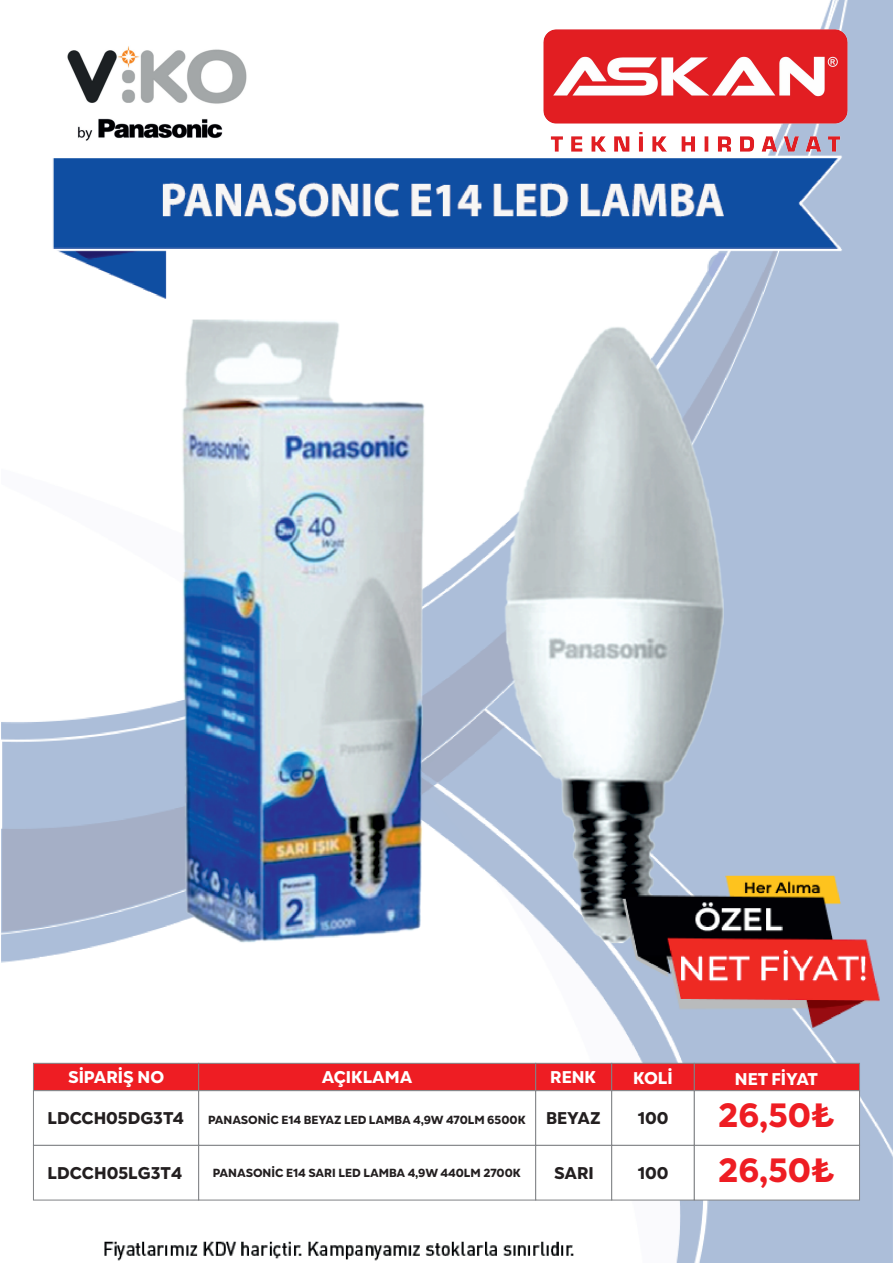
<style>
.page{position:relative;width:893px;height:1263px;background:#fff}
.page>*{position:absolute;margin:0;border:0;box-sizing:border-box;transform-origin:0 0}
.t1{font:800 33.6px "Gogh";color:#ee1d23}
.t2{font:800 16.95px "Gogh";color:#231f20}
.t3{font:800 16.95px "Gogh";color:#fff}
.t4{font:800 11.7px "Gogh";color:#231f20}
</style>
<div class="page">
<img style="left:1px;top:0;width:892px;height:1263px">
<svg style="left:33px;top:1062px;width:827px;height:139px"></svg>
<img style="left:58px;top:43px;width:192px;height:113px">
<img style="left:530px;top:27px;width:330px;height:133px">
<h2 class="t3" style="left:68px;top:1065px;width:98px">SİPARİŞ NO</h2>
<h2 class="t3" style="left:322px;top:1065px;width:92px">AÇIKLAMA</h2>
<h2 class="t3" style="left:550px;top:1065px;width:47px">RENK</h2>
<h2 class="t3" style="left:633px;top:1067px;width:41px">KOLİ</h2>
<h2 class="t3" style="left:735px;top:1067px;width:85px">NET FİYAT</h2>
<h2 class="t2" style="left:48px;top:1106px;width:138px">LDCCH05DG3T4</h2>
<p class="t4" style="left:208px;top:1112px;width:319px">PANASONİC E14 BEYAZ LED LAMBA 4,9W 470LM 6500K</p>
<p class="t4" style="left:213px;top:1165px;width:310px">PANASONİC E14 SARI LED LAMBA 4,9W 440LM 2700K</p>
<h1 class="t1" style="left:718px;top:1092px;width:118px">26,50₺</h1>
<h2 class="t2" style="left:638px;top:1106px;width:32px">100</h2>
<h2 class="t2" style="left:546px;top:1106px;width:56px">BEYAZ</h2>
<h2 class="t2" style="left:48px;top:1161px;width:136px">LDCCH05LG3T4</h2>
<h1 class="t1" style="left:718px;top:1147px;width:118px">26,50₺</h1>
<h2 class="t2" style="left:638px;top:1161px;width:32px">100</h2>
<h2 class="t2" style="left:554px;top:1161px;width:41px">SARI</h2>
</div>
